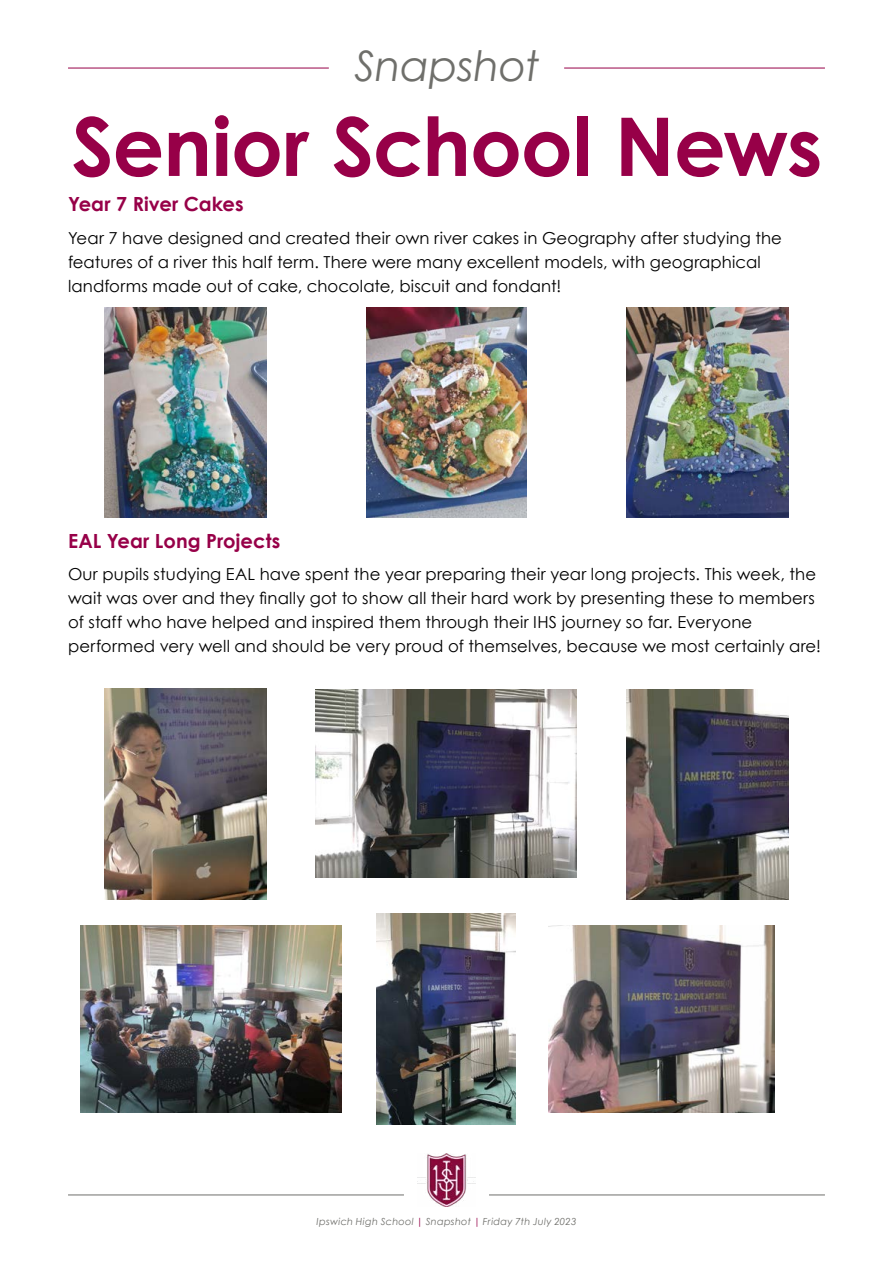
<style>
.page{position:relative;width:893px;height:1263px;background:#fff}
.page>*{position:absolute;margin:0;border:0;box-sizing:border-box;transform-origin:0 0}
.t1{font:700 81px "Century Gothic";letter-spacing:-.01em;color:#970048}
.t2{font:italic 42px "Century Gothic";letter-spacing:-.005em;color:#6f6f6b}
.t3{font:700 19.5px "Century Gothic";color:#970048}
.t4{font:16.5px/24px "Century Gothic";letter-spacing:.005em;color:#000}
.t5{font:italic 9.75px "Century Gothic";letter-spacing:.03em;color:#6f6f6b}
.s1{color:#970048}
</style>
<div class="page">
<hr style="left:68px;top:1194px;width:336px;height:1px;background:#6f6f6b">
<hr style="left:489px;top:1194px;width:336px;height:1px;background:#6f6f6b">
<img style="left:417px;top:1154px;width:58px;height:52px">
<hr style="left:564px;top:68px;width:261px;height:1px;background:#970048">
<hr style="left:68px;top:68px;width:261px;height:1px;background:#970048">
<img style="left:105px;top:307px;width:162px;height:211px">
<img style="left:626px;top:307px;width:162px;height:211px">
<img style="left:366px;top:307px;width:161px;height:211px">
<img style="left:105px;top:689px;width:162px;height:210px">
<img style="left:549px;top:925px;width:225px;height:187px">
<img style="left:316px;top:689px;width:260px;height:188px">
<img style="left:376px;top:914px;width:140px;height:210px">
<img style="left:81px;top:925px;width:260px;height:187px">
<img style="left:626px;top:689px;width:162px;height:210px">
<h2 class="t2" style="left:354px;top:36px;width:187px">Snapshot</h2>
<h1 class="t1" style="left:72px;top:85px;width:752px">Senior School News</h1>
<p class="t3" style="left:68px;top:189px;width:177px">Year 7 River Cakes</p>
<p class="t4" style="left:68px;top:226px;width:715px">Year 7 have designed and created their own river cakes in Geography after studying the features of a river this half term. There were many excellent models, with geographical landforms made out of cake, chocolate, biscuit and fondant!</p>
<p class="t3" style="left:68px;top:526px;width:214px">EAL Year Long Projects</p>
<p class="t4" style="left:68px;top:562px;width:754px">Our pupils studying EAL have spent the year preparing their year long projects. This week, the wait was over and they finally got to show all their hard work by presenting these to members of staff who have helped and inspired them through their IHS journey so far. Everyone performed very well and should be very proud of themselves, because we most certainly are!</p>
<p class="t5" style="left:317px;top:1214px;width:261px">Ipswich High School <span class="s1">|</span> Snapshot <span class="s1">|</span> Friday 7th July 2023</p>
</div>
